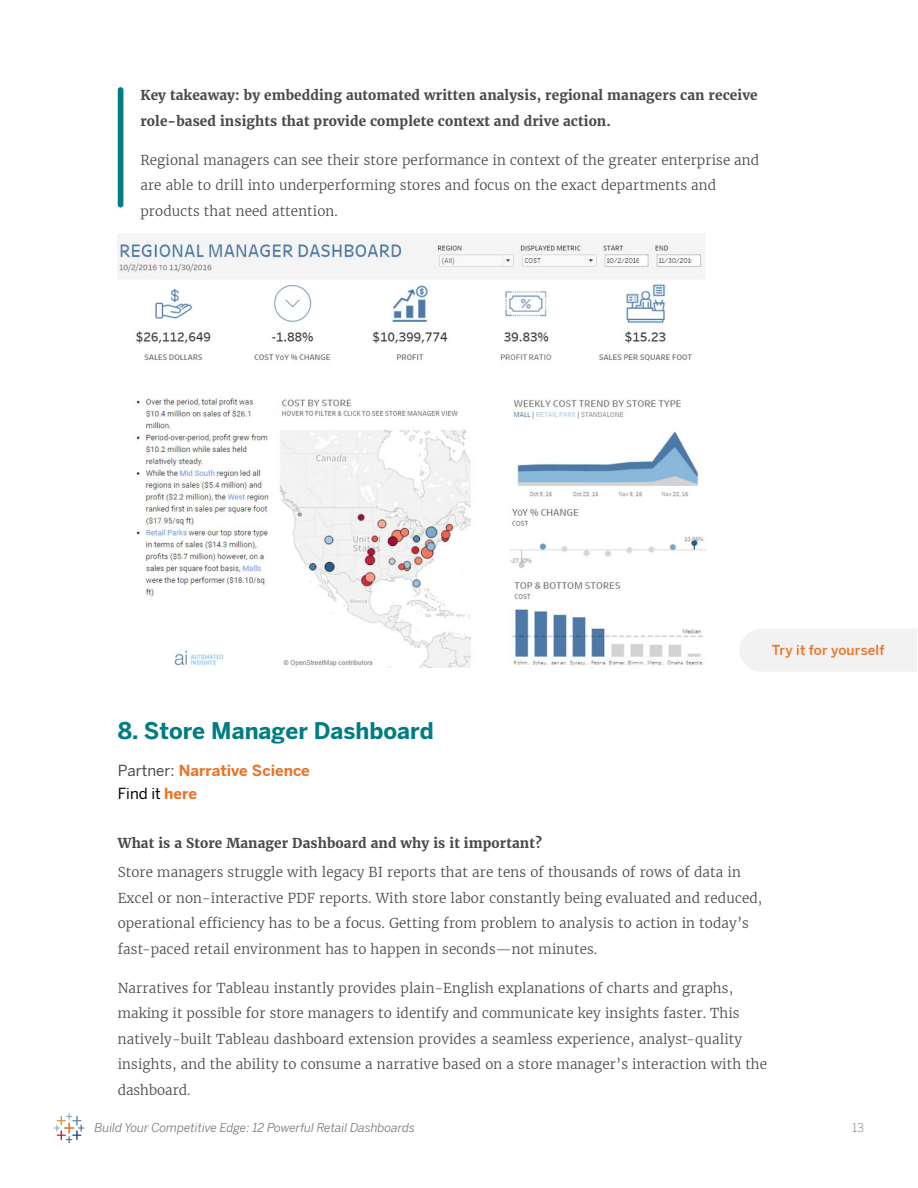
<style>
.page{position:relative;width:918px;height:1188px;background:#fff}
.page>*{position:absolute;margin:0;border:0;box-sizing:border-box;transform-origin:0 0}
.t1{font:700 22.5px "Benton Sans";color:#007c84}
.t2{font:700 15px/22.5px "Benton Sans";color:#e8762c}
.t3{font:300 13.5px/25.5px "Merriweather";letter-spacing:.01em;color:#4b4b4b}
.t4{font:700 13.5px/25.5px "Merriweather";letter-spacing:.01em;color:#4b4b4b}
.t5{font:500 13.5px "Benton Sans";letter-spacing:.01em;color:#e8762c}
.t6{font:italic 12px "Benton Sans";color:#777878}
.t7{font:300 12px "Benton Sans";color:#777878}
.s1{font-weight:400;color:#4b4b4b}
.s2{font-weight:400;color:#000}
</style>
<div class="page">
<svg style="left:54px;top:1113px;width:30px;height:30px"></svg>
<img style="left:118px;top:234px;width:588px;height:434px">
<div style="left:118px;top:87px;width:5px;height:121px;background:#007d85;border-radius:3px"></div>
<div style="left:740px;top:629px;width:177px;height:42px;background:#f2f2f2"></div>
<p class="t4" style="left:140px;top:82px;width:619px">Key takeaway: by embedding automated written analysis, regional managers can receive role-based insights that provide complete context and drive action.</p>
<p class="t3" style="left:140px;top:147px;width:620px">Regional managers can see their store performance in context of the greater enterprise and are able to drill into underperforming stores and focus on the exact departments and products that need attention.</p>
<p class="t5" style="left:772px;top:642px;width:114px">Try it for yourself</p>
<h1 class="t1" style="left:118px;top:717px;width:318px">8. Store Manager Dashboard</h1>
<p class="t2" style="left:118px;top:760px;width:194px"><span class="s1">Partner:</span> Narrative Science<br><span class="s2">Find it</span> here</p>
<p class="t4" style="left:118px;top:831px;width:426px">What is a Store Manager Dashboard and why is it important?</p>
<p class="t3" style="left:118px;top:859px;width:646px">Store managers struggle with legacy BI reports that are tens of thousands of rows of data in Excel or non-interactive PDF reports. With store labor constantly being evaluated and reduced, operational efficiency has to be a focus. Getting from problem to analysis to action in today’s fast-paced retail environment has to happen in seconds—not minutes.</p>
<p class="t3" style="left:118px;top:975px;width:651px">Narratives for Tableau instantly provides plain-English explanations of charts and graphs, making it possible for store managers to identify and communicate key insights faster. This natively-built Tableau dashboard extension provides a seamless experience, analyst-quality insights, and the ability to consume a narrative based on a store manager’s interaction with the dashboard.</p>
<p class="t6" style="left:94px;top:1121px;width:322px">Build Your Competitive Edge: 12 Powerful Retail Dashboards</p>
<p class="t7" style="left:852px;top:1121px;width:13px">13</p>
</div>
